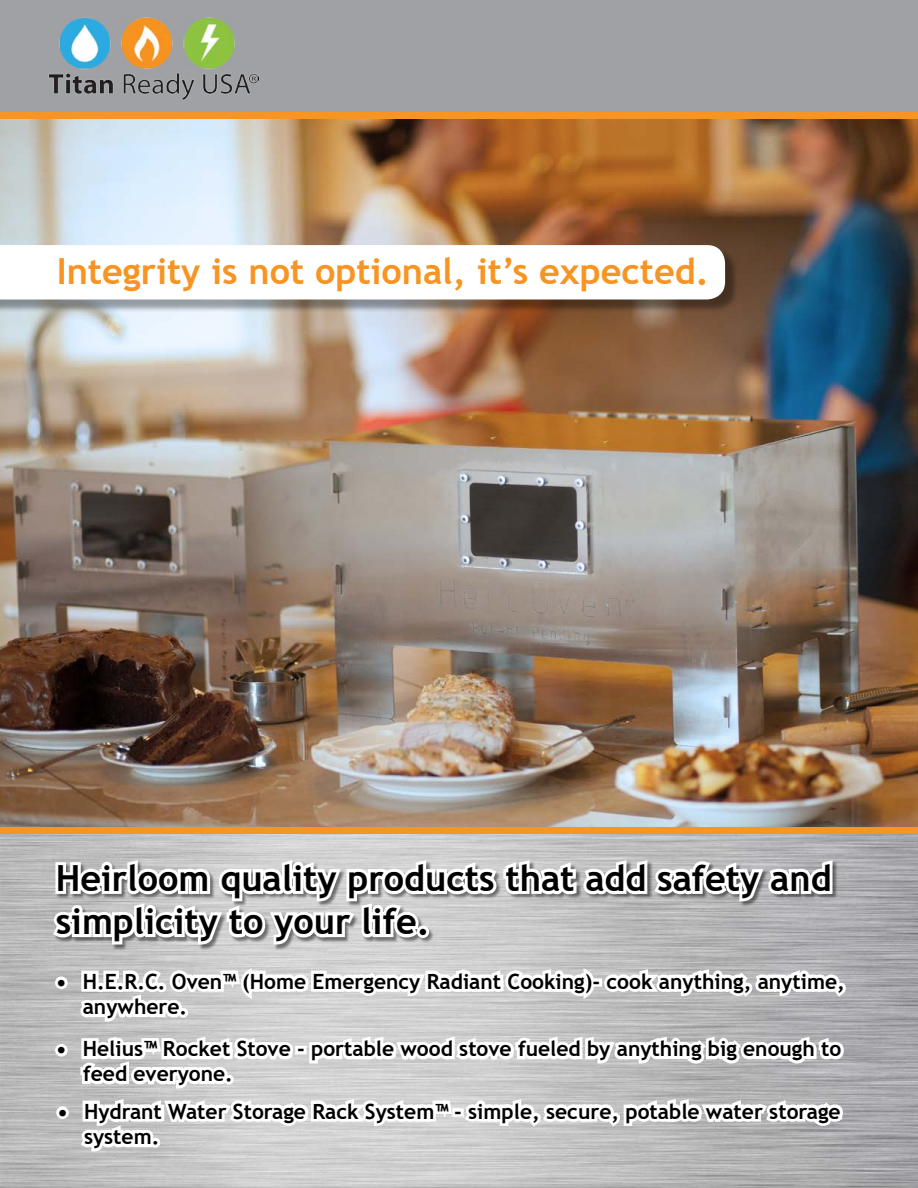
<style>
.page{position:relative;width:918px;height:1188px;background:#fff}
.page>*{position:absolute;margin:0;border:0;box-sizing:border-box;transform-origin:0 0}
.t1{font:700 36px/43.2px "Trebuchet MS";color:#000}
.t2{font:700 36px "Trebuchet MS";color:#f89421}
.t3{font:700 21px/25.5px "Trebuchet MS";color:#000}
</style>
<div class="page">
<div style="left:0;top:0;width:918px;height:113px;background:#9fa1a4"></div>
<img style="left:0;top:113px;width:918px;height:721px">
<div style="left:0;top:249px;width:738px;height:64px;background:#000;opacity:.36"></div>
<svg style="left:0;top:245px;width:725px;height:54px"></svg>
<svg style="left:49px;top:856px;width:801px;height:302px"></svg>
<img style="left:49px;top:17px;width:210px;height:83px">
<h1 class="t2" style="left:57px;top:249px;width:654px">Integrity is not optional, it’s expected.</h1>
<h1 class="t1" style="left:56px;top:857px;width:777px">Heirloom quality products that add safety and simplicity to your life.</h1>
<p class="t3" style="left:83px;top:968px;width:764px;text-indent:-27px">• H.E.R.C. Oven™ (Home Emergency Radiant Cooking)- cook anything, anytime, anywhere.</p>
<p class="t3" style="left:56px;top:1036px;width:787px">• Helius™ Rocket Stove - portable wood stove fueled by anything big enough to</p>
<p class="t3" style="left:83px;top:1061px;width:151px">feed everyone.</p>
<p class="t3" style="left:84px;top:1098px;width:758px;text-indent:-27px">• Hydrant Water Storage Rack System™ - simple, secure, potable water storage system.</p>
</div>
